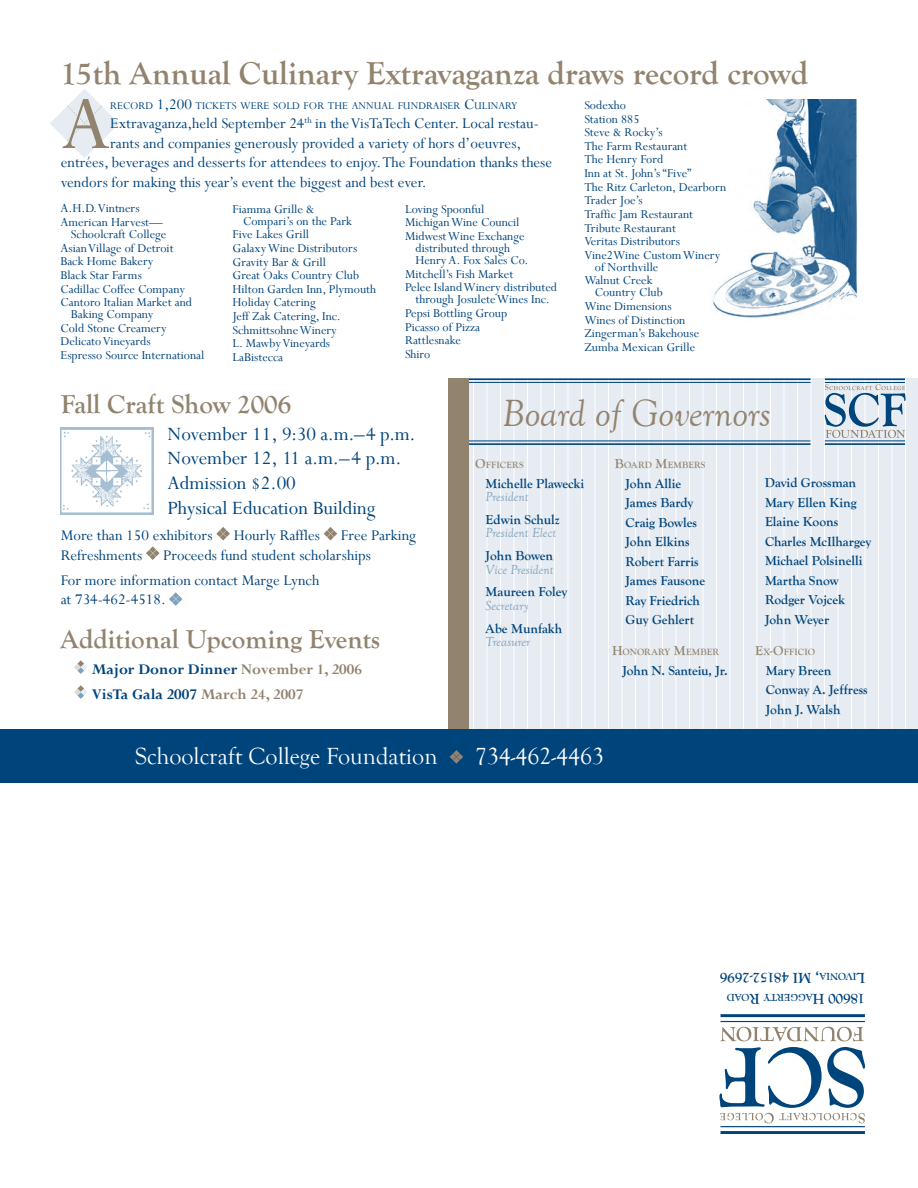
<style>
.page{position:relative;width:918px;height:1188px;background:#fff}
.page>*{position:absolute;margin:0;border:0;box-sizing:border-box;transform-origin:0 0}
.t1{font:84.6px "Perpetua";color:#92836e}
.t2{font:italic 39px "Goudy Old Style T";color:#92836e}
.t3{font:700 33px "Goudy Old Style T";color:#92836e}
.t4{font:700 27px "Goudy Old Style T";color:#92836e}
.t5{font:24px "Goudy Old Style T";color:#fff}
.t6{font:21px/24.9px "Perpetua";color:#00447c}
.t7{font:16.5px/24.9px "Perpetua";color:#00447c}
.t8{font:700 16.5px/24.9px "Perpetua";color:#00447c}
.t9{font:700 15px/21px "Goudy Old Style T";color:#00447c}
.t10{font:13.5px/13.6px "Perpetua";color:#00447c}
.t11{font:700 13.5px/19.5px "Goudy Old Style T";color:#00447c}
.t12{font:italic 13.5px "Goudy Old Style T";color:#80a1bd}
.t13{font:11.55px "Perpetua";color:#00447c}
.t14{font:700 10.5px "Goudy Old Style T";color:#00447c}
.t15{font:700 9.45px "Goudy Old Style T";letter-spacing:.015em;color:#92836e}
.s1{font-size:16.5px}
.s2{color:#92836e}
.s3{font-size:13.5px}
</style>
<div class="page">
<div style="left:460px;top:378px;width:458px;height:351px;background:#e6ecf2"></div>
<hr style="left:473px;top:378px;width:1px;height:351px;background:#fff">
<hr style="left:487px;top:378px;width:1px;height:351px;background:#fff">
<hr style="left:500px;top:378px;width:1px;height:351px;background:#fff">
<hr style="left:514px;top:378px;width:1px;height:351px;background:#fff">
<hr style="left:527px;top:378px;width:1px;height:351px;background:#fff">
<hr style="left:541px;top:378px;width:1px;height:351px;background:#fff">
<hr style="left:554px;top:378px;width:1px;height:351px;background:#fff">
<hr style="left:568px;top:378px;width:1px;height:351px;background:#fff">
<hr style="left:581px;top:378px;width:1px;height:351px;background:#fff">
<hr style="left:595px;top:378px;width:1px;height:351px;background:#fff">
<hr style="left:608px;top:378px;width:1px;height:351px;background:#fff">
<hr style="left:622px;top:378px;width:1px;height:351px;background:#fff">
<hr style="left:635px;top:378px;width:1px;height:351px;background:#fff">
<hr style="left:649px;top:378px;width:1px;height:351px;background:#fff">
<hr style="left:662px;top:378px;width:1px;height:351px;background:#fff">
<hr style="left:676px;top:378px;width:1px;height:351px;background:#fff">
<hr style="left:689px;top:378px;width:1px;height:351px;background:#fff">
<hr style="left:703px;top:378px;width:1px;height:351px;background:#fff">
<hr style="left:716px;top:378px;width:1px;height:351px;background:#fff">
<hr style="left:730px;top:378px;width:1px;height:351px;background:#fff">
<hr style="left:743px;top:378px;width:1px;height:351px;background:#fff">
<hr style="left:757px;top:378px;width:1px;height:351px;background:#fff">
<hr style="left:770px;top:378px;width:1px;height:351px;background:#fff">
<hr style="left:784px;top:378px;width:1px;height:351px;background:#fff">
<hr style="left:797px;top:378px;width:1px;height:351px;background:#fff">
<hr style="left:811px;top:378px;width:1px;height:351px;background:#fff">
<hr style="left:824px;top:378px;width:1px;height:351px;background:#fff">
<hr style="left:838px;top:378px;width:1px;height:351px;background:#fff">
<hr style="left:851px;top:378px;width:1px;height:351px;background:#fff">
<hr style="left:865px;top:378px;width:1px;height:351px;background:#fff">
<hr style="left:878px;top:378px;width:1px;height:351px;background:#fff">
<hr style="left:892px;top:378px;width:1px;height:351px;background:#fff">
<hr style="left:905px;top:378px;width:1px;height:351px;background:#fff">
<svg style="left:825px;top:384px;width:81px;height:54px"></svg>
<hr style="left:825px;top:382px;width:80px;height:1px;background:#00447c">
<hr style="left:825px;top:441px;width:80px;height:1px;background:#00447c">
<hr style="left:825px;top:378px;width:80px;height:2px;background:#00447c">
<hr style="left:825px;top:443px;width:80px;height:2px;background:#00447c">
<hr style="left:468px;top:378px;width:343px;height:2px;background:#00447c">
<hr style="left:468px;top:382px;width:343px;height:1px;background:#00447c">
<svg style="left:719px;top:1047px;width:146px;height:76px"></svg>
<svg style="left:720px;top:1027px;width:144px;height:14px"></svg>
<hr style="left:721px;top:1126px;width:144px;height:1px;background:#00447c">
<hr style="left:721px;top:1021px;width:144px;height:1px;background:#00447c">
<hr style="left:721px;top:1131px;width:144px;height:3px;background:#00447c">
<hr style="left:721px;top:1014px;width:144px;height:3px;background:#00447c">
<div style="left:0;top:729px;width:918px;height:54px;background:#00447c"></div>
<svg style="left:450px;top:750px;width:13px;height:14px"></svg>
<hr style="left:468px;top:443px;width:343px;height:2px;background:#00447c">
<hr style="left:468px;top:441px;width:342px;height:1px;background:#00447c">
<div style="left:448px;top:378px;width:20px;height:351px;background:#92836e"></div>
<svg style="left:74px;top:660px;width:13px;height:14px"></svg>
<svg style="left:74px;top:685px;width:13px;height:14px"></svg>
<img style="left:712px;top:100px;width:144px;height:218px">
<svg style="left:50px;top:89px;width:69px;height:69px"></svg>
<svg style="left:216px;top:527px;width:14px;height:13px"></svg>
<svg style="left:324px;top:527px;width:13px;height:13px"></svg>
<svg style="left:146px;top:546px;width:14px;height:14px"></svg>
<svg style="left:169px;top:592px;width:14px;height:14px"></svg>
<img style="left:60px;top:428px;width:94px;height:86px">
<h3 class="t3" style="left:60px;top:54px;width:750px">15th Annual Culinary Extravaganza draws record crowd</h3>
<h1 class="t1" style="left:61px;top:70px;width:52px">A</h1>
<p class="t13" style="left:110px;top:98px;width:405px">record <span class="s1">1,200</span> tickets were sold for the annual fundraiser <span class="s1">C</span>ulinary</p>
<p class="t10" style="left:584px;top:98px;width:143px">Sodexho<br>Station 885<br>Steve &amp; Rocky’s<br>The Farm Restaurant<br>The Henry Ford<br>Inn at St. John’s “Five”<br>The Ritz Carleton, Dearborn<br>Trader Joe’s<br>Traffic Jam Restaurant<br>Tribute Restaurant<br>Veritas Distributors<br>Vine2Wine Custom Winery</p>
<p class="t10" style="left:584px;top:260px;width:76px;text-indent:10px">of Northville<br>Walnut Creek</p>
<p class="t10" style="left:584px;top:285px;width:116px;text-indent:10px">Country Club<br>Wine Dimensions<br>Wines of Distinction<br>Zingerman’s Bakehouse<br>Zumba Mexican Grille</p>
<p class="t7" style="left:110px;top:111px;width:430px">Extravaganza,held September 24<sup>th</sup> in the VisTaTech Center. Local restau-</p>
<p class="t7" style="left:110px;top:130px;width:413px">rants and companies generously provided a variety of hors d’oeuvres,</p>
<p class="t7" style="left:61px;top:150px;width:493px">entrées, beverages and desserts for attendees to enjoy. The Foundation thanks these</p>
<p class="t7" style="left:61px;top:169px;width:367px">vendors for making this year’s event the biggest and best ever.</p>
<p class="t10" style="left:243px;top:203px;width:110px;line-height:12px;text-indent:-10px">Fiamma Grille &amp;<br>Compari’s on the Park</p>
<p class="t10" style="left:233px;top:227px;width:145px">Five Lakes Grill<br>Galaxy Wine Distributors<br>Gravity Bar &amp; Grill<br>Great Oaks Country Club<br>Hilton Garden Inn, Plymouth<br>Holiday Catering<br>Jeff Zak Catering, Inc.<br>Schmittsohne Winery<br>L. Mawby Vineyards<br>LaBistecca</p>
<p class="t10" style="left:405px;top:202px;width:121px">Loving Spoonful<br>Michigan Wine Council<br>Midwest Wine Exchange</p>
<p class="t10" style="left:416px;top:242px;width:114px;line-height:12px">distributed through<br>Henry A. Fox Sales Co.</p>
<p class="t10" style="left:405px;top:267px;width:154px">Mitchell’s Fish Market<br>Pelee Island Winery distributed</p>
<p class="t10" style="left:405px;top:292px;width:146px;text-indent:10px">through Josulete Wines Inc.<br>Pepsi Bottling Group<br>Picasso of Pizza<br>Rattlesnake<br>Shiro</p>
<p class="t10" style="left:60px;top:202px;width:104px">A.H.D. Vintners<br>American Harvest—</p>
<p class="t10" style="left:60px;top:227px;width:133px;text-indent:10px">Schoolcraft College<br>Asian Village of Detroit<br>Back Home Bakery<br>Black Star Farms<br>Cadillac Coffee Company<br>Cantoro Italian Market and</p>
<p class="t10" style="left:60px;top:307px;width:146px;text-indent:10px">Baking Company<br>Cold Stone Creamery<br>Delicato Vineyards<br>Espresso Source International</p>
<h3 class="t4" style="left:61px;top:389px;width:231px">Fall Craft Show 2006</h3>
<h3 class="t6" style="left:167px;top:421px;width:250px">November 11, 9:30 a.m.–4 p.m.<br>November 12, 11 a.m.–4 p.m.<br>Admission $2.00<br>Physical Education Building</h3>
<p class="t7" style="left:61px;top:523px;width:153px">More than 150 exhibitors</p>
<p class="t7" style="left:234px;top:523px;width:88px">Hourly Raffles</p>
<p class="t7" style="left:341px;top:523px;width:77px">Free Parking</p>
<p class="t7" style="left:61px;top:542px;width:83px">Refreshments</p>
<p class="t7" style="left:61px;top:542px;width:312px;text-indent:103px">Proceeds fund student scholarships<br>For more information contact Marge Lynch</p>
<p class="t7" style="left:61px;top:587px;width:107px">at 734-462-4518.</p>
<h3 class="t4" style="left:60px;top:624px;width:321px">Additional Upcoming Events</h3>
<p class="t8" style="left:92px;top:657px;width:272px">Major Donor Dinner <span class="s2">November 1, 2006<br></span>VisTa Gala 2007 <span class="s2">March 24, 2007</span></p>
<h2 class="t2" style="left:502px;top:392px;width:270px">Board of Governors</h2>
<p class="t15" style="left:475px;top:460px;width:49px"><span class="s3">O</span>fficers</p>
<p class="t11" style="left:486px;top:474px;width:100px">Michelle Plawecki</p>
<p class="t12" style="left:486px;top:489px;width:45px">President</p>
<p class="t11" style="left:486px;top:510px;width:76px">Edwin Schulz</p>
<p class="t12" style="left:486px;top:526px;width:72px">President Elect</p>
<p class="t11" style="left:486px;top:546px;width:69px">John Bowen</p>
<p class="t12" style="left:486px;top:562px;width:69px">Vice President</p>
<p class="t11" style="left:486px;top:582px;width:83px">Maureen Foley</p>
<p class="t12" style="left:486px;top:598px;width:44px">Secretary</p>
<p class="t11" style="left:486px;top:619px;width:78px">Abe Munfakh</p>
<p class="t12" style="left:486px;top:634px;width:46px">Treasurer</p>
<p class="t15" style="left:615px;top:460px;width:91px"><span class="s3">B</span>oard <span class="s3">M</span>embers</p>
<p class="t11" style="left:626px;top:474px;width:81px">John Allie<br>James Bardy<br>Craig Bowles<br>John Elkins<br>Robert Farris<br>James Fausone<br>Ray Friedrich<br>Guy Gehlert</p>
<p class="t11" style="left:765px;top:473px;width:108px">David Grossman<br>Mary Ellen King<br>Elaine Koons<br>Charles McIlhargey<br>Michael Polsinelli<br>Martha Snow<br>Rodger Vojcek<br>John Weyer</p>
<p class="t15" style="left:612px;top:647px;width:108px"><span class="s3">H</span>onorary <span class="s3">M</span>ember</p>
<p class="t11" style="left:622px;top:661px;width:107px">John N. Santeiu, Jr.</p>
<p class="t15" style="left:755px;top:647px;width:61px"><span class="s3">E</span>x<span class="s3">-O</span>fficio</p>
<p class="t11" style="left:766px;top:661px;width:103px">Mary Breen<br>Conway A. Jeffress<br>John J. Walsh</p>
<h3 class="t5" style="left:135px;top:743px;width:304px">Schoolcraft College Foundation</h3>
<h3 class="t5" style="left:475px;top:743px;width:131px">734-462-4463</h3>
<p class="t9" style="left:819px;top:1009px;width:101px;text-indent:-46px;rotate:-180deg">18600 H<br>, MI 48152-2696</p>
<p class="t14" style="left:857px;top:982px;width:39px;rotate:-180deg">ivonia</p>
<p class="t9" style="left:865px;top:988px;width:10px;rotate:-180deg">L</p>
<p class="t14" style="left:750px;top:1003px;width:24px;rotate:-180deg">oad</p>
<p class="t9" style="left:760px;top:1009px;width:12px;rotate:-180deg">R</p>
<p class="t14" style="left:813px;top:1003px;width:51px;rotate:-180deg">aggerty</p>
</div>
